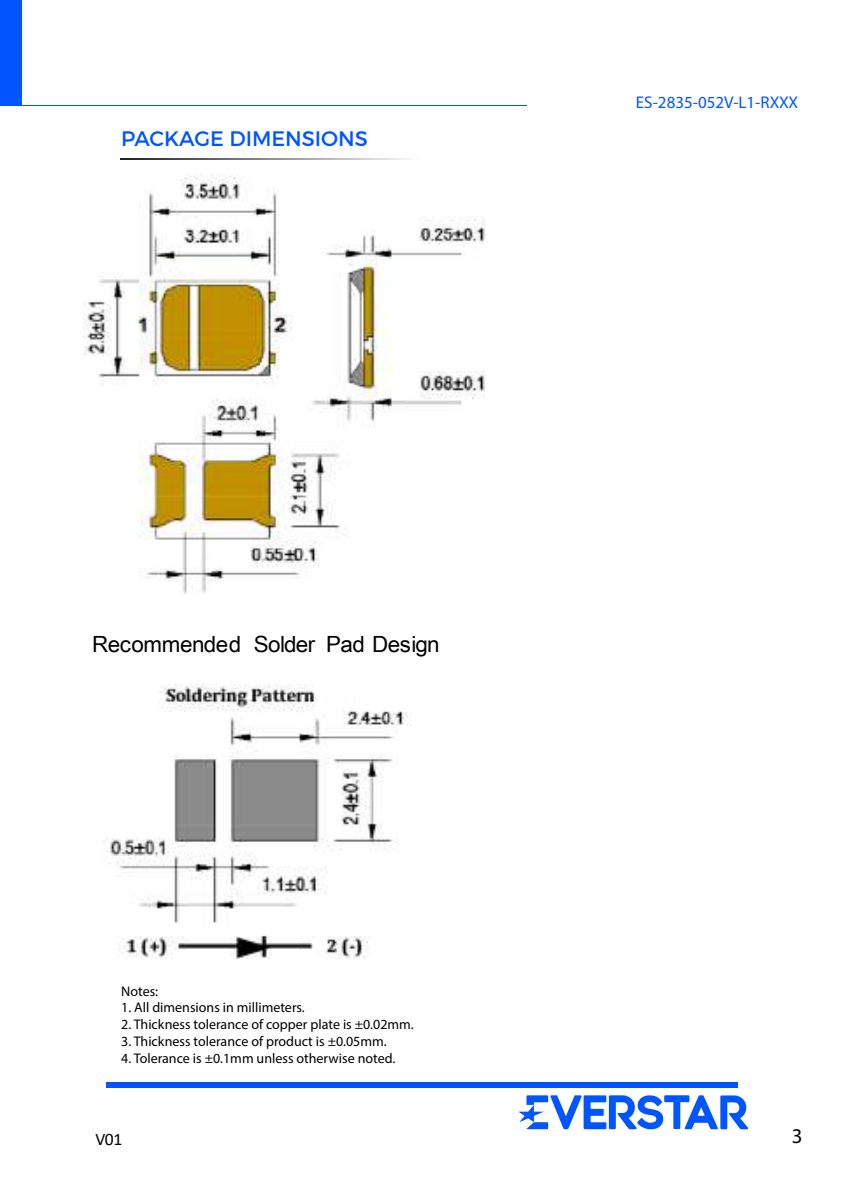
<style>
.page{position:relative;width:843px;height:1179px;background:#fff}
.page>*{position:absolute;margin:0;border:0;box-sizing:border-box;transform-origin:0 0}
.t1{font:22.4px "Arial Unicode MS";letter-spacing:-.025em;color:#000}
.t2{font:21px "Montserrat";color:#05f}
.t3{font:21px "Myriad Pro";color:#000}
.t4{font:17.5px "Calibri";color:#000}
.t5{font:16.97px "Myriad Pro";color:#05f}
.t6{font:14px "Myriad Pro";color:#000}
</style>
<div class="page">
<div style="left:106px;top:1082px;width:631px;height:5px;background:#05f"></div>
<svg style="left:518px;top:1095px;width:230px;height:34px"></svg>
<div style="left:0;top:0;width:21px;height:105px;background:#05f"></div>
<hr style="left:0;top:105px;width:526px;height:1px;background:#05f">
<svg style="left:120px;top:158px;width:289px;height:2px"></svg>
<img style="left:103px;top:684px;width:309px;height:275px">
<img style="left:83px;top:175px;width:403px;height:418px">
<h2 class="t2" style="left:121px;top:126px;width:248px">PACKAGE DIMENSIONS</h2>
<h1 class="t1" style="left:92px;top:628px;width:349px">Recommended Solder Pad Design</h1>
<p class="t6" style="left:121px;top:982px;width:38px">Notes:</p>
<p class="t6" style="left:121px;top:999px;width:185px">1. All dimensions in millimeters.</p>
<p class="t6" style="left:121px;top:1016px;width:294px">2. Thickness tolerance of copper plate is ±0.02mm.</p>
<p class="t6" style="left:121px;top:1032px;width:267px">3. Thickness tolerance of product is ±0.05mm.</p>
<p class="t6" style="left:121px;top:1049px;width:276px">4. Tolerance is ±0.1mm unless otherwise noted.</p>
<p class="t4" style="left:95px;top:1126px;width:28px">V01</p>
<p class="t5" style="left:636px;top:92px;width:164px">ES-2835-052V-L1-RXXX</p>
<h2 class="t3" style="left:791px;top:1123px;width:12px">3</h2>
</div>
